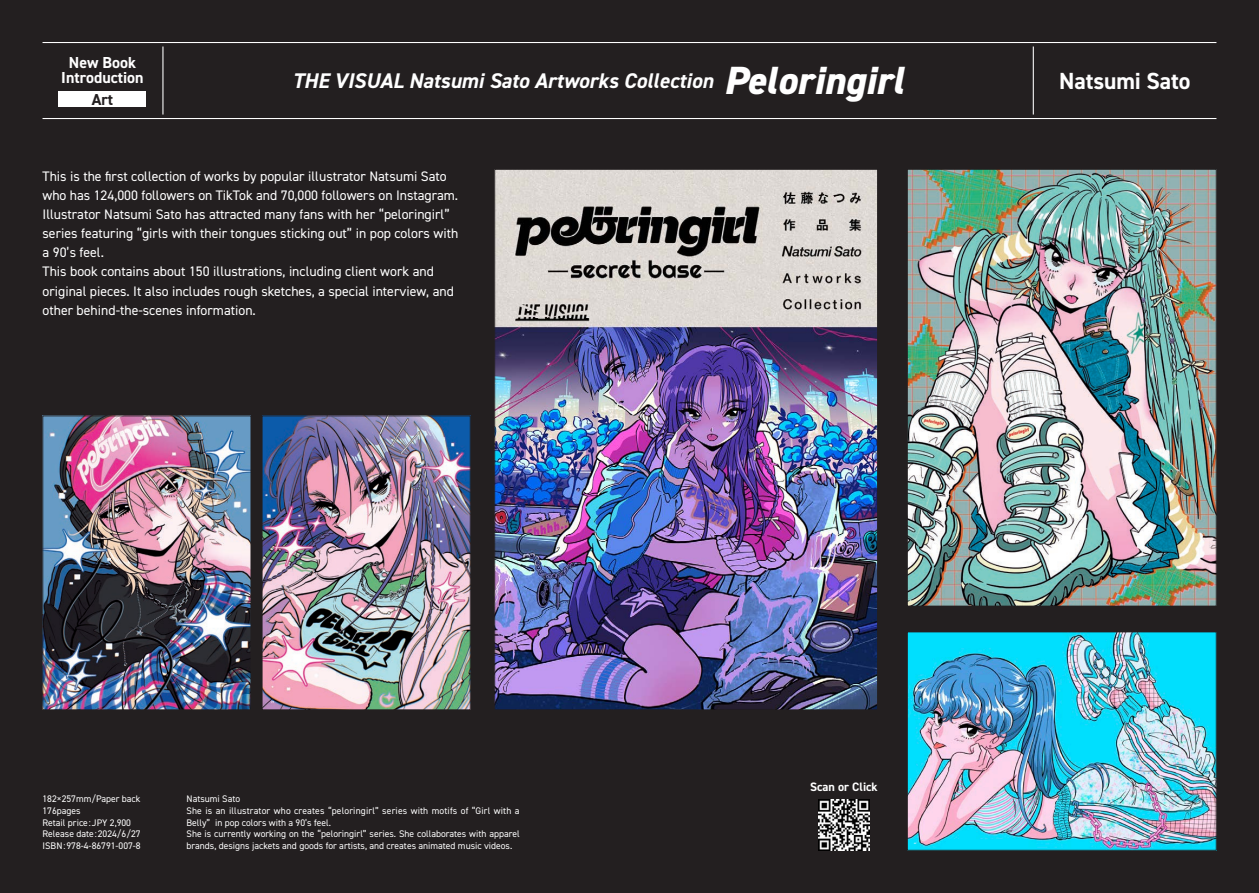
<style>
.page{position:relative;width:1259px;height:893px;background:#231f20}
.page>*{position:absolute;margin:0;border:0;box-sizing:border-box;transform-origin:0 0}
.t1{font:700 23.4px "DIN2014";letter-spacing:-.005em;color:#fff}
.t2{font:italic 700 21.3px "DIN2014";color:#fff}
.t3{font:700 15.9px "DIN2014";color:#fff}
.t4{font:700 15.9px "DIN2014";color:#231f20}
.t5{font:13.8px/19.2px "DIN2014";color:#fff}
.t6{font:700 12.15px "DIN2014";color:#fff}
.t7{font:9.6px/11.7px "DIN2014";color:#fff}
.t8{font:700 1.8px "Helvetica Neue";color:#fff}
.s1{font-weight:800;font-size:39.45px}
</style>
<div class="page">
<hr style="left:43px;top:42px;width:1173px;height:1px;background:#fff">
<hr style="left:43px;top:118px;width:1173px;height:1px;background:#fff">
<img style="left:496px;top:171px;width:379px;height:537px">
<div style="left:59px;top:91px;width:87px;height:16px;background:#fff"></div>
<hr style="left:162px;top:47px;width:1px;height:68px;background:#fff">
<hr style="left:1032px;top:47px;width:1px;height:68px;background:#fff">
<img style="left:818px;top:800px;width:51px;height:50px">
<img style="left:45px;top:418px;width:204px;height:290px">
<div style="left:43px;top:416px;width:208px;height:294px;border:1px solid #231f20"></div>
<img style="left:264px;top:418px;width:204px;height:290px">
<div style="left:262px;top:416px;width:208px;height:294px;border:1px solid #231f20"></div>
<img style="left:909px;top:171px;width:305px;height:433px">
<div style="left:907px;top:169px;width:309px;height:437px;border:1px solid #231f20"></div>
<img style="left:909px;top:634px;width:305px;height:214px">
<p class="t3" style="left:69px;top:52px;width:69px">New Book</p>
<p class="t3" style="left:61px;top:67px;width:84px">Introduction</p>
<p class="t4" style="left:92px;top:89px;width:23px">Art</p>
<p class="t2" style="left:292px;top:66px;width:613px">THE VISUAL Natsumi Sato Artworks Collection <span class="s1">Peloringirl</span></p>
<p class="t1" style="left:1059px;top:65px;width:133px">Natsumi Sato</p>
<p class="t5" style="left:43px;top:166px;width:417px">This is the first collection of works by popular illustrator Natsumi Sato who has 124,000 followers on TikTok and 70,000 followers on Instagram.</p>
<p class="t5" style="left:43px;top:204px;width:417px">Illustrator Natsumi Sato has attracted many fans with her “peloringirl” series featuring “girls with their tongues sticking out” in pop colors with a 90’s feel.</p>
<p class="t5" style="left:43px;top:262px;width:413px">This book contains about 150 illustrations, including client work and original pieces. It also includes rough sketches, a special interview, and other behind-the-scenes information.</p>
<p class="t7" style="left:43px;top:793px;width:100px">182×257mm/Paper back</p>
<p class="t7" style="left:43px;top:804px;width:40px">176pages</p>
<p class="t7" style="left:43px;top:816px;width:90px">Retail price:JPY 2,900</p>
<p class="t7" style="left:43px;top:828px;width:100px">Release date:2024/6/27</p>
<p class="t7" style="left:43px;top:840px;width:99px">ISBN:978-4-86791-007-8</p>
<p class="t7" style="left:186px;top:793px;width:55px">Natsumi Sato</p>
<p class="t7" style="left:186px;top:804px;width:334px">She is an illustrator who creates “peloringirl” series with motifs of “Girl with a<br>Belly” in pop colors with a 90’s feel.</p>
<p class="t7" style="left:186px;top:828px;width:335px">She is currently working on the “peloringirl” series. She collaborates with apparel brands, designs jackets and goods for artists, and creates animated music videos.</p>
<p class="t6" style="left:810px;top:778px;width:69px">Scan or Click</p>
<p class="t8" style="left:914px;top:842px;width:4px">60</p>
</div>
